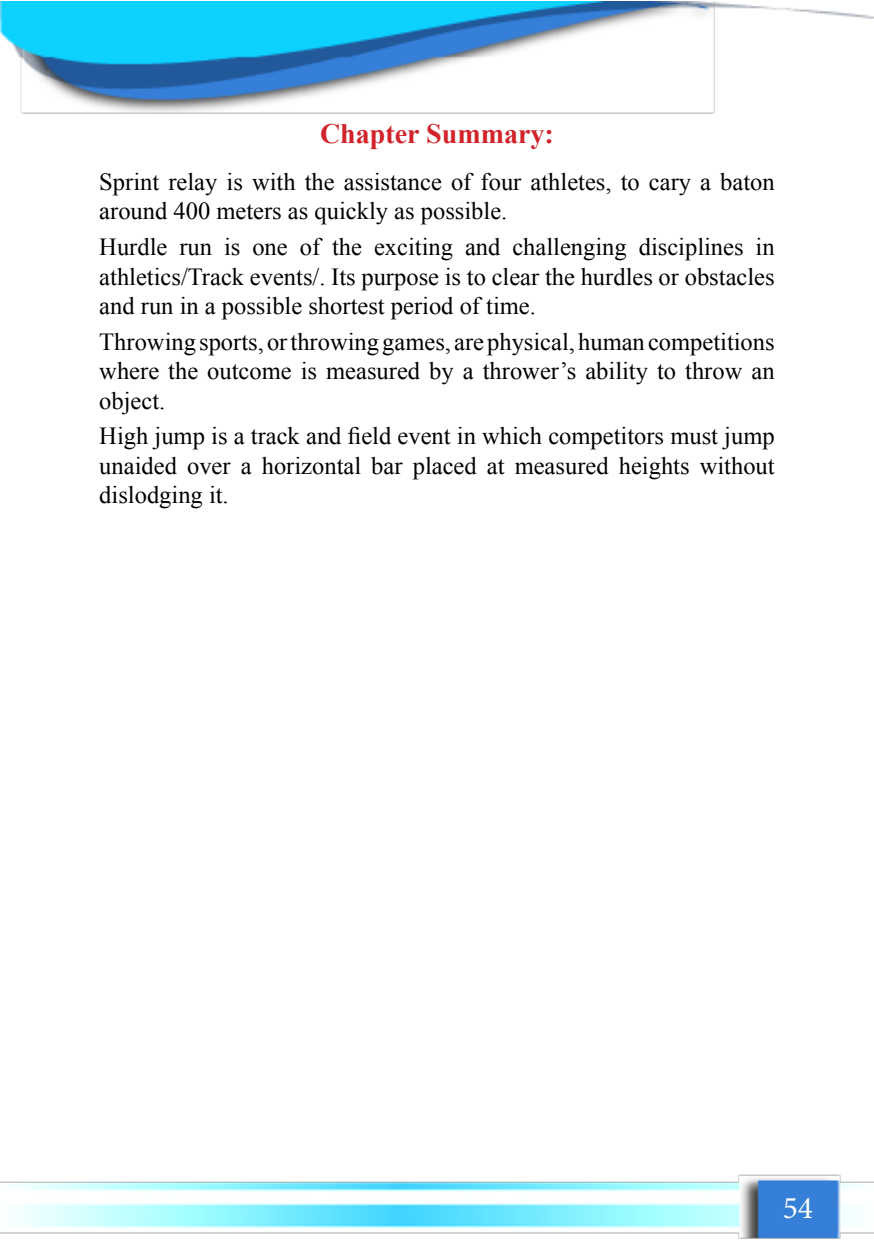
<style>
.page{position:relative;width:874px;height:1241px;background:#fff}
.page>*{position:absolute;margin:0;border:0;box-sizing:border-box;transform-origin:0 0}
.t1{font:31.5px "Minion Pro";color:#fff}
.t2{font:700 28px "Times New Roman";color:#d2232a}
.t3{font:24.5px/29.4px "Times New Roman";color:#000;text-align:justify}
</style>
<div class="page">
<img style="left:0;top:1px;width:873px;height:1238px">
<p class="t2" style="left:320px;top:113px;width:235px">Chapter Summary:</p>
<p class="t3" style="left:99px;top:166px;width:676px">Sprint relay is with the assistance of four athletes, to cary a baton around 400 meters as quickly as possible.</p>
<p class="t3" style="left:99px;top:231px;width:676px">Hurdle run is one of the exciting and challenging disciplines in athletics/Track events/. Its purpose is to clear the hurdles or obstacles and run in a possible shortest period of time.</p>
<p class="t3" style="left:99px;top:326px;width:676px">Throwing sports, or throwing games, are physical, human competitions where the outcome is measured by a thrower’s ability to throw an object.</p>
<p class="t3" style="left:99px;top:420px;width:676px">High jump is a track and field event in which competitors must jump unaided over a horizontal bar placed at measured heights without dislodging it.</p>
<p class="t1" style="left:782px;top:1186px;width:32px">54</p>
</div>
